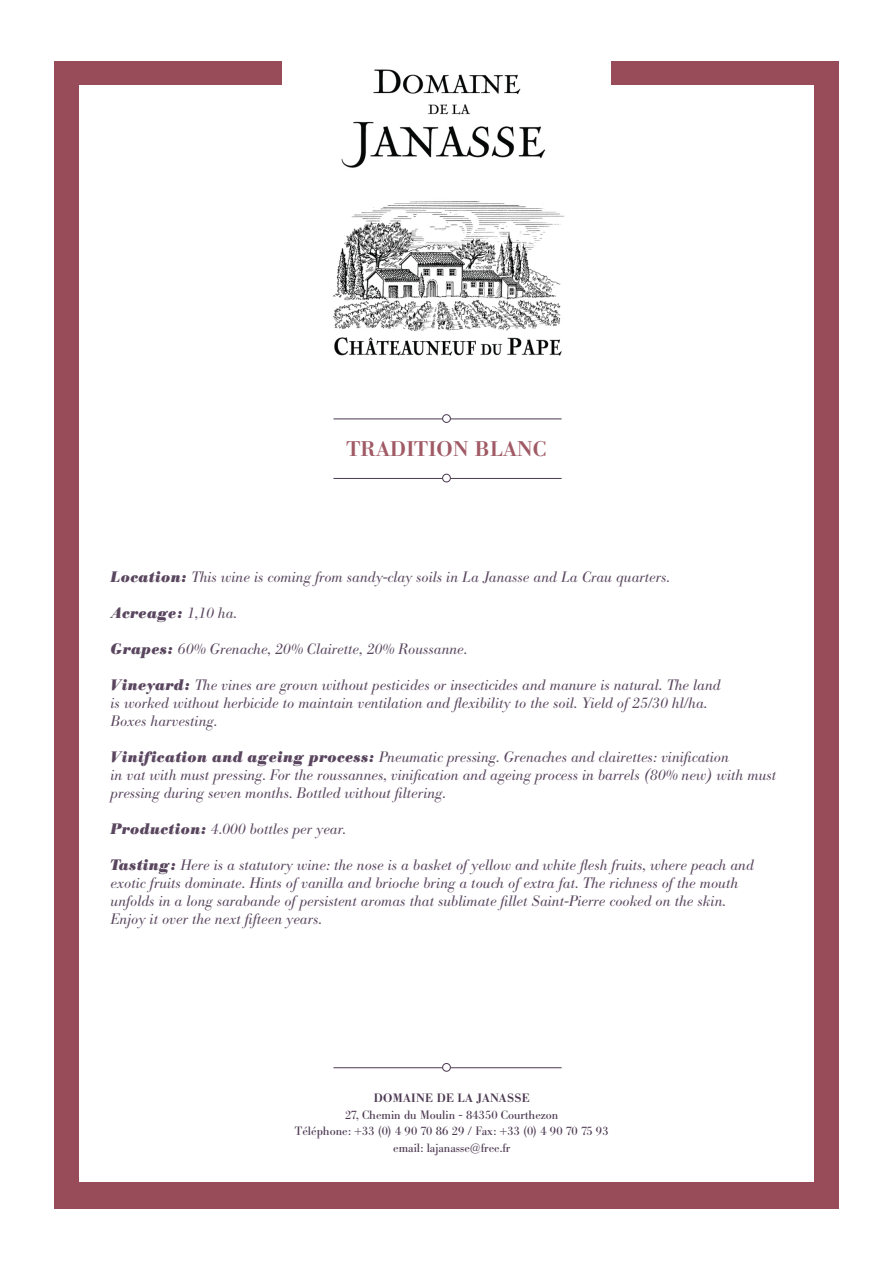
<style>
.page{position:relative;width:893px;height:1263px;background:#fff}
.page>*{position:absolute;margin:0;border:0;box-sizing:border-box;transform-origin:0 0}
.t1{font:500 21px "Bodoni BE";letter-spacing:.01em;color:#a05a65}
.t2{font:italic 300 15px/18px "Bodoni BE";color:#5a475f}
.t3{font:italic 700 15px "Bodoni BE";letter-spacing:.04em;color:#5a475f}
.t4{font:12px/16.5px "Bodoni BE";color:#4b3850;text-align:center}
.t5{font:500 12px "Bodoni BE";letter-spacing:.02em;color:#4b3850}
.s1{font-weight:700}
.s2{font-weight:300}
</style>
<div class="page">
<div style="left:54px;top:61px;width:785px;height:1148px;background:#984c5a"></div>
<div style="left:79px;top:85px;width:735px;height:1097px;background:#fff"></div>
<img style="left:283px;top:61px;width:327px;height:295px">
<hr style="left:333px;top:1067px;width:229px;height:1px;background:#4b3850">
<div style="left:443px;top:1063px;width:7px;height:8px;background:#fff;border-radius:50%"></div>
<div style="left:442px;top:1063px;width:9px;height:8px;border:1px solid #4b3850;border-radius:50%"></div>
<hr style="left:333px;top:478px;width:229px;height:1px;background:#4b3850">
<div style="left:443px;top:474px;width:7px;height:8px;background:#fff;border-radius:50%"></div>
<div style="left:442px;top:474px;width:9px;height:8px;border:1px solid #4b3850;border-radius:50%"></div>
<hr style="left:333px;top:418px;width:229px;height:1px;background:#4b3850">
<div style="left:443px;top:415px;width:7px;height:7px;background:#fff;border-radius:50%"></div>
<div style="left:442px;top:414px;width:9px;height:9px;border:1px solid #4b3850;border-radius:50%"></div>
<h1 class="t1" style="left:346px;top:437px;width:202px">TRADITION BLANC</h1>
<p class="t2" style="left:111px;top:568px;width:561px"><span class="s1">Location:</span> This wine is coming from sandy-clay soils in La Janasse and La Crau quarters.</p>
<p class="t3" style="left:111px;top:603px;width:128px">Acreage: <span class="s2">1,10 ha.</span></p>
<p class="t2" style="left:111px;top:640px;width:358px"><span class="s1">Grapes:</span> 60% Grenache, 20% Clairette, 20% Roussanne.</p>
<p class="t2" style="left:111px;top:676px;width:612px"><span class="s1">Vineyard:</span> The vines are grown without pesticides or insecticides and manure is natural. The land is worked without herbicide to maintain ventilation and flexibility to the soil. Yield of 25/30 hl/ha.<br>Boxes harvesting.</p>
<p class="t2" style="left:111px;top:748px;width:667px"><span class="s1">Vinification and ageing process:</span> Pneumatic pressing. Grenaches and clairettes: vinification<br>in vat with must pressing. For the roussannes, vinification and ageing process in barrels (80% new) with must pressing during seven months. Bottled without filtering.</p>
<p class="t2" style="left:111px;top:820px;width:237px"><span class="s1">Production:</span> 4.000 bottles per year.</p>
<p class="t2" style="left:111px;top:856px;width:645px"><span class="s1">Tasting:</span> Here is a statutory wine: the nose is a basket of yellow and white flesh fruits, where peach and exotic fruits dominate. Hints of vanilla and brioche bring a touch of extra fat. The richness of the mouth unfolds in a long sarabande of persistent aromas that sublimate fillet Saint-Pierre cooked on the skin.<br>Enjoy it over the next fifteen years.</p>
<p class="t5" style="left:374px;top:1091px;width:158px">DOMAINE DE LA JANASSE</p>
<p class="t4" style="left:295px;top:1106px;width:315px">27, Chemin du Moulin - 84350 Courthezon<br>Téléphone: +33 (0) 4 90 70 86 29 / Fax: +33 (0) 4 90 70 75 93 email: lajanasse@free.fr</p>
</div>
